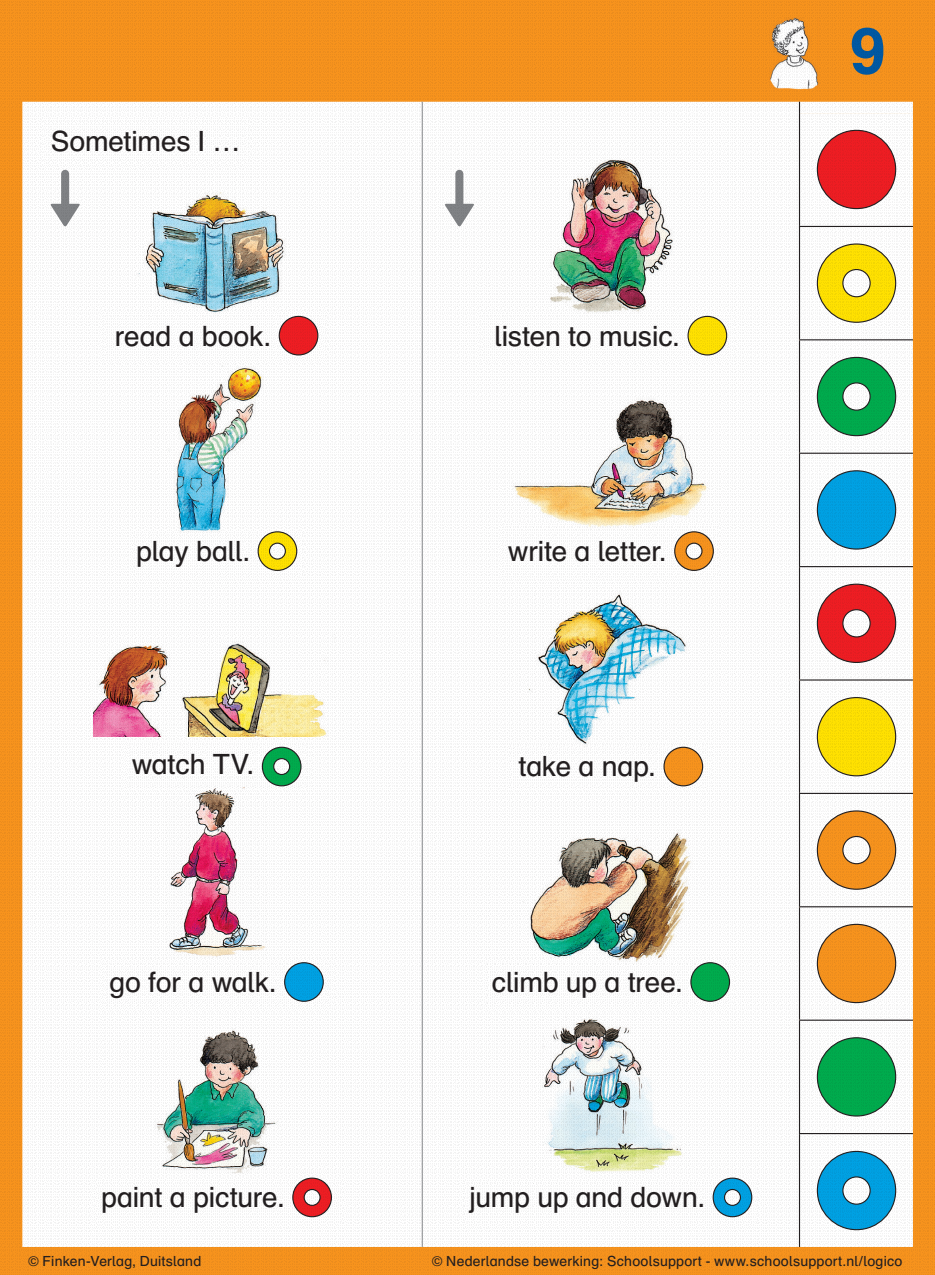
<style>
.page{position:relative;width:935px;height:1275px;background:#fff}
.page>*{position:absolute;margin:0;border:0;box-sizing:border-box;transform-origin:0 0}
.t1{font:700 64px "Schulbuch Nord OT";color:#0159a3}
.t2{font:28px "Schulbuch Nord OT";letter-spacing:-.01em;color:#231f20}
.t3{font:14px "Schulbuch Nord OT";letter-spacing:.015em;color:#231f20}
</style>
<div class="page">
<img style="left:0;top:0;width:934px;height:1275px">
<p class="t2" style="left:51px;top:123px;width:191px">Sometimes I …</p>
<p class="t2" style="left:115px;top:318px;width:158px">read a book.</p>
<p class="t2" style="left:494px;top:318px;width:187px">listen to music.</p>
<p class="t2" style="left:136px;top:534px;width:116px">play ball.</p>
<p class="t2" style="left:508px;top:534px;width:160px">write a letter.</p>
<p class="t2" style="left:132px;top:747px;width:124px">watch TV.</p>
<p class="t2" style="left:518px;top:749px;width:139px">take a nap.</p>
<p class="t2" style="left:109px;top:964px;width:169px">go for a walk.</p>
<p class="t2" style="left:491px;top:964px;width:193px">climb up a tree.</p>
<p class="t2" style="left:101px;top:1180px;width:185px">paint a picture.</p>
<p class="t2" style="left:469px;top:1180px;width:237px">jump up and down.</p>
<h1 class="t1" style="left:849px;top:10px;width:37px">9</h1>
<p class="t3" style="left:28px;top:1252px;width:175px">© Finken-Verlag, Duitsland</p>
<p class="t3" style="left:431px;top:1252px;width:472px">© Nederlandse bewerking: Schoolsupport - www.schoolsupport.nl/logico</p>
</div>
